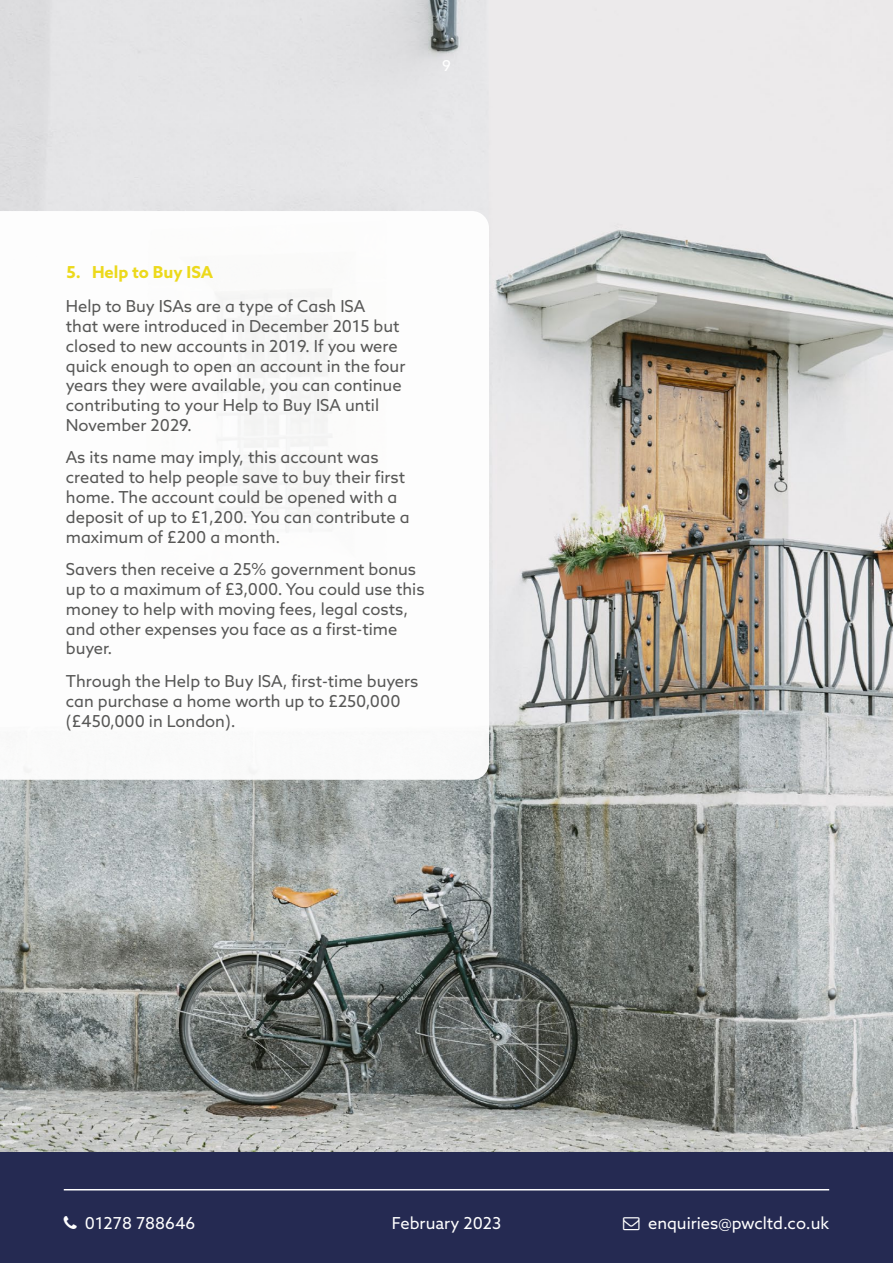
<style>
.page{position:relative;width:893px;height:1263px;background:#fff}
.page>*{position:absolute;margin:0;border:0;box-sizing:border-box;transform-origin:0 0}
.t1{font:16.5px/19.8px "Azo Sans";color:#575756}
.t2{font:16.5px "Azo Sans";color:#fff}
.t3{font:700 16.5px "Azo Sans";color:#ecd91b}
.t4{font:15px "Azo Sans";color:#fff}
</style>
<div class="page">
<img style="left:0;top:0;width:893px;height:1152px">
<div style="left:0;top:1152px;width:893px;height:111px;background:#252a52"></div>
<hr style="left:64px;top:1189px;width:765px;height:1px;background:#fff">
<svg style="left:0;top:211px;width:489px;height:569px"></svg>
<p class="t4" style="left:442px;top:56px;width:10px">9</p>
<p class="t3" style="left:67px;top:261px;width:148px">5. Help to Buy ISA</p>
<p class="t1" style="left:66px;top:296px;width:341px">Help to Buy ISAs are a type of Cash ISA<br>that were introduced in December 2015 but closed to new accounts in 2019. If you were quick enough to open an account in the four years they were available, you can continue contributing to your Help to Buy ISA until November 2029.</p>
<p class="t1" style="left:66px;top:447px;width:345px">As its name may imply, this account was created to help people save to buy their first home. The account could be opened with a deposit of up to £1,200. You can contribute a maximum of £200 a month.</p>
<p class="t1" style="left:66px;top:559px;width:360px">Savers then receive a 25% government bonus up to a maximum of £3,000. You could use this money to help with moving fees, legal costs, and other expenses you face as a first-time buyer.</p>
<p class="t1" style="left:66px;top:671px;width:354px">Through the Help to Buy ISA, first-time buyers can purchase a home worth up to £250,000 (£450,000 in London).</p>
<p class="t2" style="left:85px;top:1212px;width:112px">01278 788646</p>
<p class="t2" style="left:648px;top:1212px;width:183px">enquiries@pwcltd.co.uk</p>
<p class="t2" style="left:392px;top:1213px;width:111px">February 2023</p>
</div>
